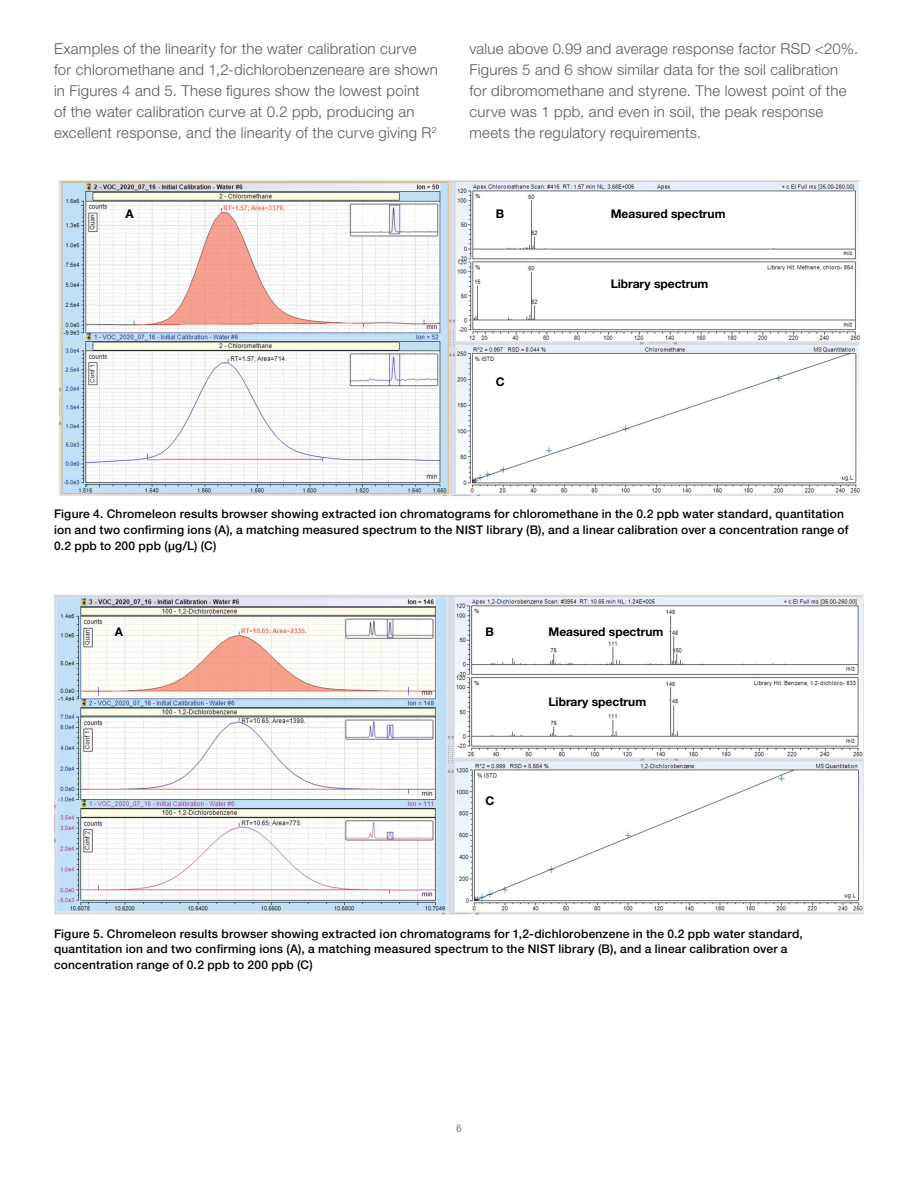
<style>
.page{position:relative;width:918px;height:1188px;background:#fff}
.page>*{position:absolute;margin:0;border:0;box-sizing:border-box;transform-origin:0 0}
.t1{font:300 15px/21px "Helvetica Neue LTW1 G";letter-spacing:.015em;color:#58595b}
.t2{font:500 12px/15.8px "Helvetica Neue LTW1 G";letter-spacing:.02em;color:#000}
.t3{font:700 12px "Helvetica Neue LTW1 G";color:#000}
.t4{font:300 condensed 10.5px "Helvetica Neue LTW1 G";color:#58595b}
</style>
<div class="page">
<img style="left:58px;top:180px;width:803px;height:316px">
<img style="left:54px;top:594px;width:810px;height:321px">
<p class="t1" style="left:54px;top:38px;width:385px">Examples of the linearity for the water calibration curve<br>for chloromethane and 1,2-dichlorobenzeneare are shown in Figures 4 and 5. These figures show the lowest point<br>of the water calibration curve at 0.2 ppb, producing an excellent response, and the linearity of the curve giving R<sup>2</sup></p>
<p class="t1" style="left:470px;top:38px;width:390px">value above 0.99 and average response factor RSD &lt;20%.<br>Figures 5 and 6 show similar data for the soil calibration for dibromomethane and styrene. The lowest point of the curve was 1 ppb, and even in soil, the peak response meets the regulatory requirements.</p>
<p class="t3" style="left:125px;top:206px;width:10px">A</p>
<p class="t3" style="left:496px;top:206px;width:10px">B</p>
<p class="t3" style="left:496px;top:375px;width:10px">C</p>
<p class="t3" style="left:611px;top:206px;width:116px">Measured spectrum</p>
<p class="t3" style="left:611px;top:277px;width:99px">Library spectrum</p>
<p class="t2" style="left:54px;top:506px;width:796px">Figure 4. Chromeleon results browser showing extracted ion chromatograms for chloromethane in the 0.2 ppb water standard, quantitation ion and two confirming ions (A), a matching measured spectrum to the NIST library (B), and a linear calibration over a concentration range of<br>0.2 ppb to 200 ppb (µg/L) (C)</p>
<p class="t3" style="left:115px;top:625px;width:10px">A</p>
<p class="t3" style="left:486px;top:625px;width:10px">B</p>
<p class="t3" style="left:486px;top:793px;width:10px">C</p>
<p class="t3" style="left:549px;top:625px;width:116px">Measured spectrum</p>
<p class="t3" style="left:549px;top:694px;width:99px">Library spectrum</p>
<p class="t2" style="left:54px;top:926px;width:750px">Figure 5. Chromeleon results browser showing extracted ion chromatograms for 1,2-dichlorobenzene in the 0.2 ppb water standard, quantitation ion and two confirming ions (A), a matching measured spectrum to the NIST library (B), and a linear calibration over a concentration range of 0.2 ppb to 200 ppb (C)</p>
<p class="t4" style="left:456px;top:1122px;width:7px">6</p>
</div>
